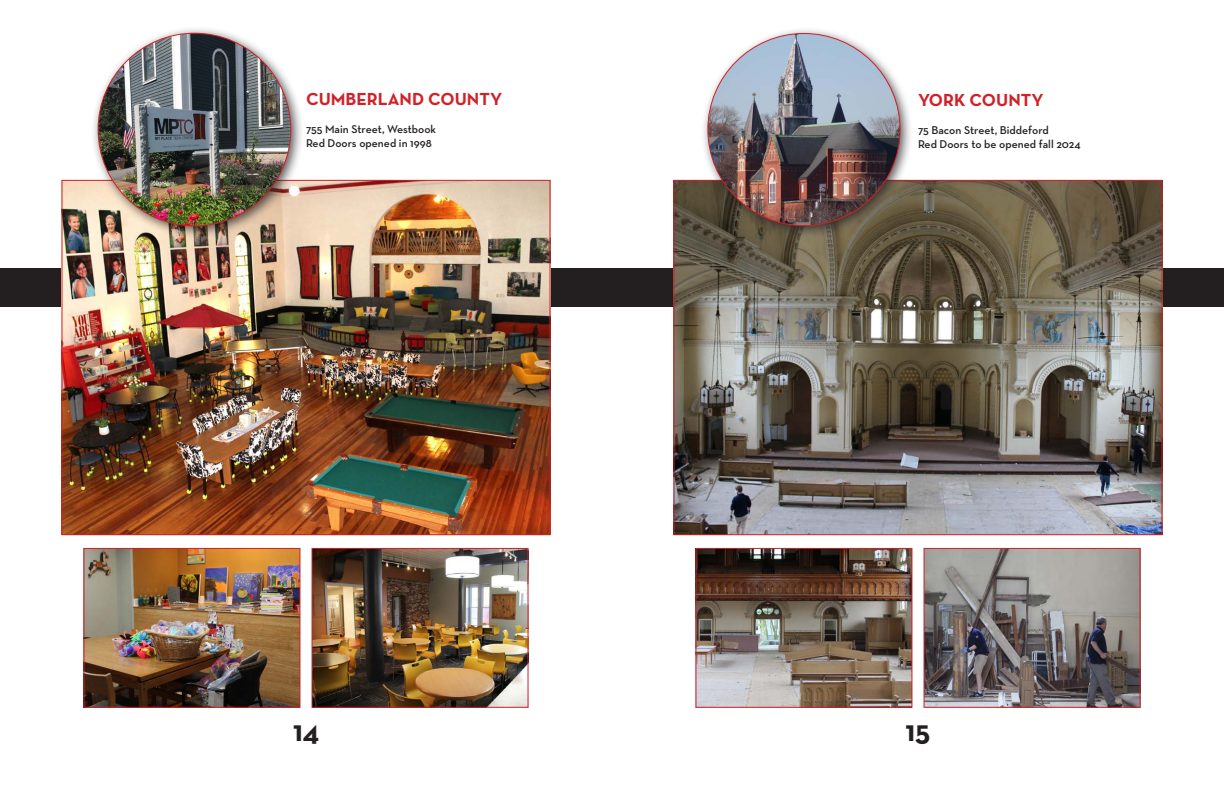
<style>
.page{position:relative;width:1224px;height:792px;background:#fff}
.page>*{position:absolute;margin:0;border:0;box-sizing:border-box;transform-origin:0 0}
.t1{font:700 30px "Neutraface Text";color:#231f20}
.t2{font:700 17.7px "Neutraface Text";color:#d12027}
.t3{font:600 11.5px "Neutraface Text";color:#231f20}
</style>
<div class="page">
<div style="left:0;top:268px;width:1224px;height:39px;background:#231f20"></div>
<img style="left:64px;top:182px;width:484px;height:351px">
<img style="left:676px;top:182px;width:484px;height:351px">
<div style="left:91px;top:26px;width:213px;height:213px;background:#231f20;opacity:.75"></div>
<img style="left:98px;top:33px;width:193px;height:193px;border-radius:96px">
<div style="left:701px;top:26px;width:212px;height:213px;background:#231f20;opacity:.75"></div>
<img style="left:708px;top:33px;width:192px;height:193px;border-radius:96px">
<img style="left:314px;top:550px;width:212px;height:156px">
<div style="left:312px;top:548px;width:216px;height:160px;border:1px solid #d12027"></div>
<img style="left:926px;top:550px;width:212px;height:156px">
<div style="left:924px;top:548px;width:216px;height:160px;border:1px solid #d12027"></div>
<img style="left:86px;top:550px;width:212px;height:156px">
<div style="left:84px;top:548px;width:216px;height:160px;border:1px solid #d12027"></div>
<img style="left:698px;top:550px;width:212px;height:156px">
<div style="left:696px;top:548px;width:216px;height:160px;border:1px solid #d12027"></div>
<p class="t2" style="left:306px;top:88px;width:198px">CUMBERLAND COUNTY</p>
<p class="t3" style="left:306px;top:122px;width:132px">755 Main Street, Westbook</p>
<p class="t3" style="left:306px;top:136px;width:127px">Red Doors opened in 1998</p>
<p class="t2" style="left:918px;top:89px;width:127px">YORK COUNTY</p>
<p class="t3" style="left:918px;top:123px;width:132px">75 Bacon Street, Biddeford</p>
<p class="t3" style="left:918px;top:137px;width:164px">Red Doors to be opened fall 2024</p>
<p class="t1" style="left:293px;top:712px;width:28px">14</p>
<p class="t1" style="left:906px;top:712px;width:26px">15</p>
</div>
